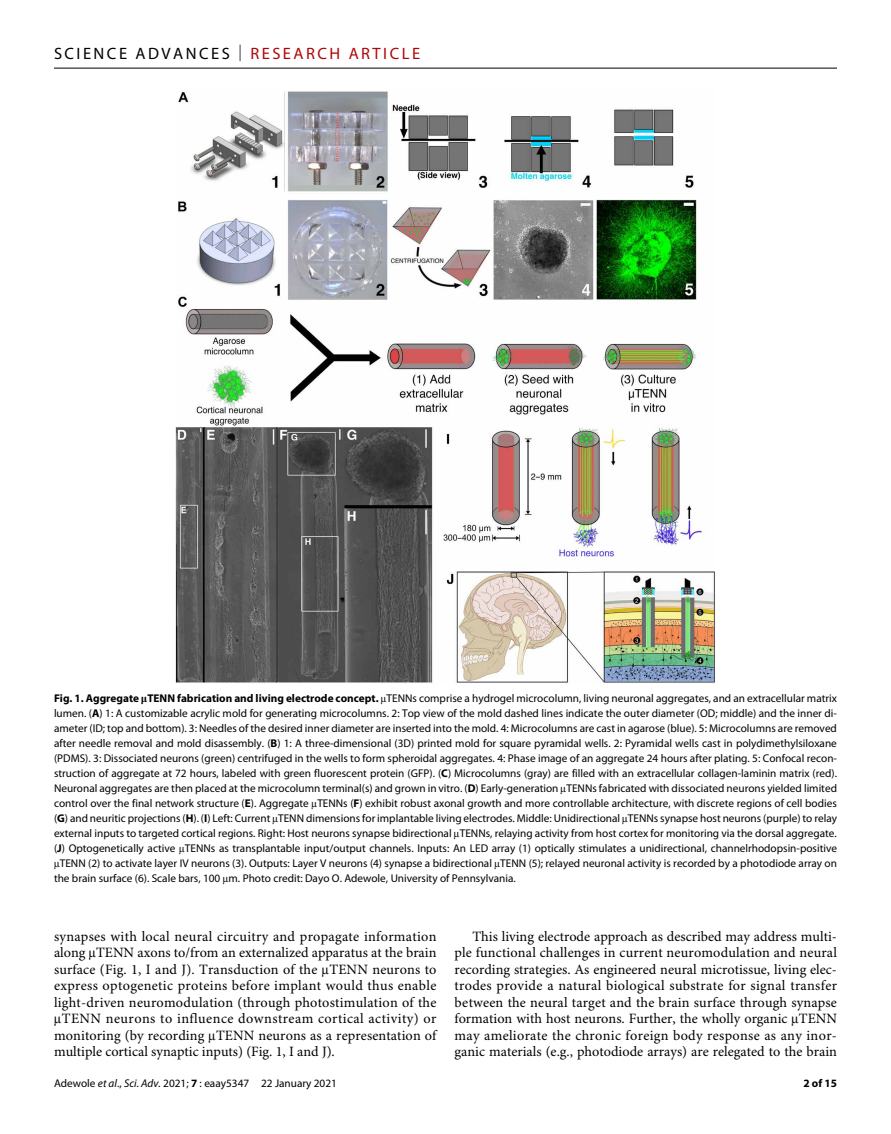
<style>
.page{position:relative;width:891px;height:1134px;background:#fff}
.page>*{position:absolute;margin:0;border:0;box-sizing:border-box;transform-origin:0 0}
.t1{font:16.5px "Myriad Pro";letter-spacing:.15em;color:#000}
.t2{font:14.25px/16.5px "Minion Pro";letter-spacing:.01em;color:#000;text-align:justify}
.t3{font:14.25px "Minion Pro";letter-spacing:.03em;color:#000}
.t4{font:11.25px "Myriad Pro";color:#000}
.t5{font:700 11.25px "Myriad Pro";color:#000}
.s1{font-weight:300}
.s2{color:#b10508}
.s3{font-weight:700}
.s4{font-style:italic}
</style>
<div class="page">
<hr style="left:54px;top:68px;width:783px;height:1px;background:#000">
<img style="left:176px;top:91px;width:539px;height:593px">
<h1 class="t1" style="left:54px;top:40px;width:368px">SCIENCE ADVANCES <span class="s1">|</span> <span class="s2">RESEARCH ARTICLE</span></h1>
<p class="t4" style="left:54px;top:689px;width:785px"><span class="s3">Fig. 1. Aggregate TENN fabrication and living electrode concept.</span> TENNs comprise a hydrogel microcolumn, living neuronal aggregates, and an extracellular matrix</p>
<p class="t4" style="left:54px;top:704px;width:784px">lumen. (<span class="s3">A</span>) 1: A customizable acrylic mold for generating microcolumns. 2: Top view of the mold dashed lines indicate the outer diameter (OD; middle) and the inner di-</p>
<p class="t4" style="left:54px;top:719px;width:785px">ameter (ID; top and bottom). 3: Needles of the desired inner diameter are inserted into the mold. 4: Microcolumns are cast in agarose (blue). 5: Microcolumns are removed</p>
<p class="t4" style="left:54px;top:734px;width:784px">after needle removal and mold disassembly. (<span class="s3">B</span>) 1: A three-dimensional (3D) printed mold for square pyramidal wells. 2: Pyramidal wells cast in polydimethylsiloxane</p>
<p class="t4" style="left:54px;top:749px;width:785px">(PDMS). 3: Dissociated neurons (green) centrifuged in the wells to form spheroidal aggregates. 4: Phase image of an aggregate 24 hours after plating. 5: Confocal recon-</p>
<p class="t4" style="left:54px;top:764px;width:785px">struction of aggregate at 72 hours, labeled with green fluorescent protein (GFP). (<span class="s3">C</span>) Microcolumns (gray) are filled with an extracellular collagen-laminin matrix (red).</p>
<p class="t4" style="left:54px;top:779px;width:785px">Neuronal aggregates are then placed at the microcolumn terminal(s) and grown in vitro. (<span class="s3">D</span>) Early-generation TENNs fabricated with dissociated neurons yielded limited</p>
<p class="t4" style="left:54px;top:794px;width:784px">control over the final network structure (<span class="s3">E</span>). Aggregate TENNs (<span class="s3">F</span>) exhibit robust axonal growth and more controllable architecture, with discrete regions of cell bodies</p>
<p class="t4" style="left:54px;top:809px;width:785px">(<span class="s3">G</span>) and neuritic projections (<span class="s3">H</span>). (<span class="s3">I</span>) Left: Current TENN dimensions for implantable living electrodes. Middle: Unidirectional TENNs synapse host neurons (purple) to relay</p>
<p class="t4" style="left:54px;top:824px;width:784px">external inputs to targeted cortical regions. Right: Host neurons synapse bidirectional TENNs, relaying activity from host cortex for monitoring via the dorsal aggregate.</p>
<p class="t4" style="left:54px;top:839px;width:785px">(<span class="s3">J</span>) Optogenetically active TENNs as transplantable input/output channels. Inputs: An LED array (1) optically stimulates a unidirectional, channelrhodopsin-positive</p>
<p class="t4" style="left:60px;top:854px;width:779px">TENN (2) to activate layer IV neurons (3). Outputs: Layer V neurons (4) synapse a bidirectional TENN (5); relayed neuronal activity is recorded by a photodiode array on</p>
<p class="t4" style="left:54px;top:869px;width:463px">the brain surface (6). Scale bars, 100 m. Photo credit: Dayo O. Adewole, University of Pennsylvania.</p>
<p class="t2" style="left:54px;top:929px;width:384px">synapses with local neural circuitry and propagate information</p>
<p class="t2" style="left:54px;top:946px;width:384px">along TENN axons to/from an externalized apparatus at the brain</p>
<p class="t2" style="left:54px;top:962px;width:384px">surface (Fig. 1, I and J). Transduction of the TENN neurons to</p>
<p class="t2" style="left:54px;top:979px;width:384px">express optogenetic proteins before implant would thus enable</p>
<p class="t2" style="left:54px;top:995px;width:384px">light-driven neuromodulation (through photostimulation of the</p>
<p class="t3" style="left:62px;top:1010px;width:376px">TENN neurons to influence downstream cortical activity) or</p>
<p class="t2" style="left:54px;top:1028px;width:384px">monitoring (by recording TENN neurons as a representation of</p>
<p class="t2" style="left:54px;top:1045px;width:282px">multiple cortical synaptic inputs) (Fig. 1, I and J).</p>
<p class="t4" style="left:54px;top:1074px;width:284px">Adewole <span class="s4">et al</span>., <span class="s4">Sci. Adv.</span> 2021; <span class="s3">7</span> : eaay5347 22 January 2021</p>
<p class="t2" style="left:454px;top:929px;width:384px;text-indent:18px">This living electrode approach as described may address multi&shy;ple functional challenges in current neuromodulation and neural recording strategies. As engineered neural microtissue, living elec&shy;trodes provide a natural biological substrate for signal transfer between the neural target and the brain surface through synapse formation with host neurons. Further, the wholly organic TENN may ameliorate the chronic foreign body response as any inor&shy;ganic materials (e.g., photodiode arrays) are relegated to the brain</p>
<p class="t5" style="left:803px;top:1074px;width:35px">2 of 15</p>
</div>
